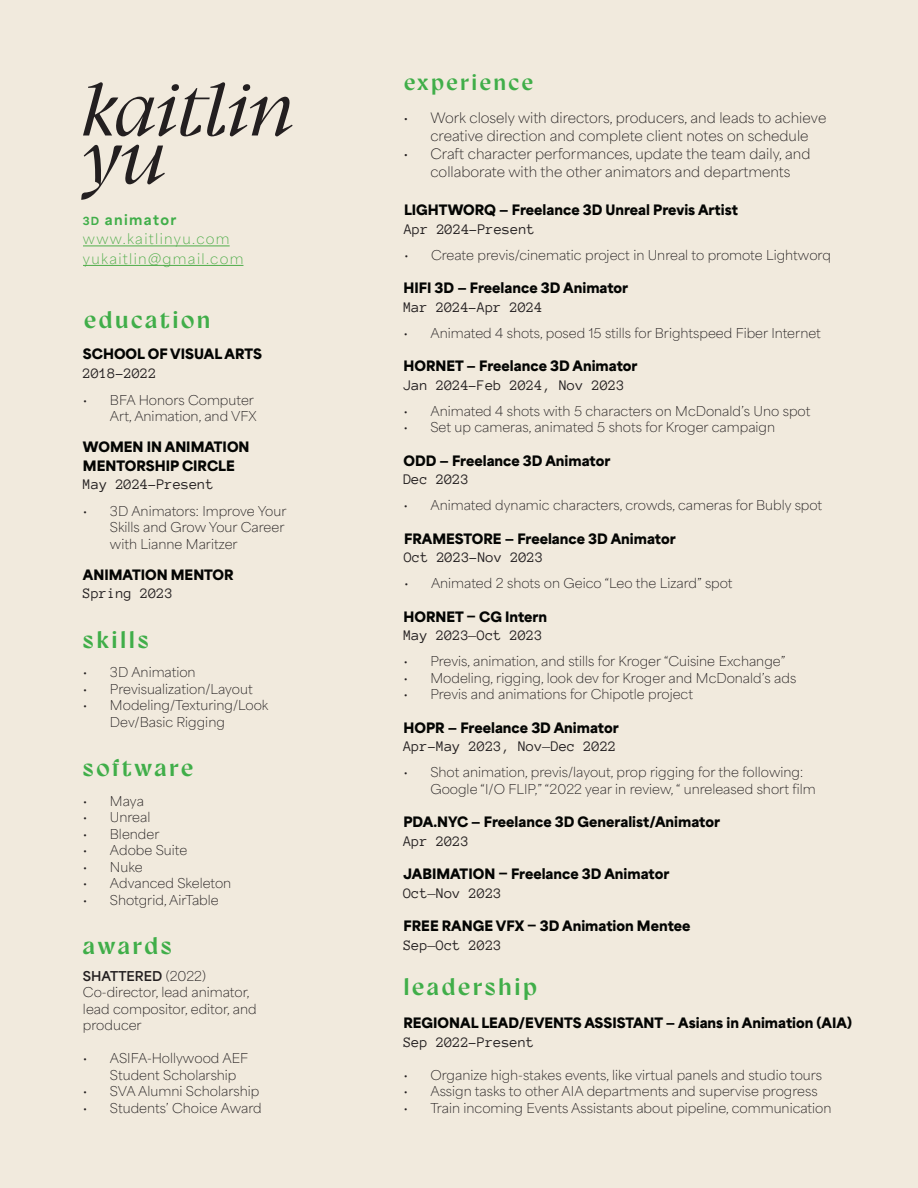
<style>
.page{position:relative;width:918px;height:1188px;background:#f1eadd}
.page>*{position:absolute;margin:0;border:0;box-sizing:border-box;transform-origin:0 0}
.t1{font:italic 300 75px "Gyst Variable";letter-spacing:-.005em;color:#231f20}
.Heading{font:300 24px "Gyst Variable Roman";letter-spacing:.105em;color:#40ae49}
.Heading-2{font:300 22.5px "Gyst Variable Roman";letter-spacing:.105em;color:#40ae49}
.Date{font:15px "Anonymous Pro";color:#231f20}
.Subheading{font:15px "Anonymous Pro";color:#231f20}
.Subheading-2{font:900 13.5px/18.8px "Area Normal";color:#040503}
.t2{font:100 13.5px/18px "Area Normal";color:#231f20}
.t3{font:100 13.5px "Area Normal";letter-spacing:.1em;color:#4ead49}
.t4{font:800 13.5px "Area Normal";letter-spacing:.1em;color:#40ae49}
.Body_Bullets{font:100 12.75px/16.5px "Area Normal";color:#231f20}
.Body_Bullets-2{font:700 12.75px "Area Normal";color:#231f20}
.s1{font-size:10.5px}
.s2{font-weight:100}
</style>
<div class="page">
<hr style="left:83px;top:246px;width:147px;height:1px;background:#4ead49">
<hr style="left:83px;top:265px;width:160px;height:1px;background:#4ead49">
<p class="t1" style="left:83px;top:68px;width:213px">kaitlin</p>
<p class="t1" style="left:83px;top:116px;width:86px">yu</p>
<p class="t4" style="left:83px;top:207px;width:95px"><span class="s1">3D</span> animator</p>
<p class="t3" style="left:83px;top:227px;width:148px">www.kaitlinyu.com</p>
<p class="t3" style="left:83px;top:247px;width:162px">yukaitlin@gmail.com</p>
<p class="Heading" style="left:84px;top:307px;width:128px">education</p>
<p class="Subheading-2" style="left:83px;top:343px;width:180px">SCHOOL OF VISUAL ARTS</p>
<p class="Date" style="left:83px;top:364px;width:75px">2018-2022</p>
<p class="Body_Bullets" style="left:83px;top:390px;width:175px;text-align:right">• BFA Honors Computer<br>Art, Animation, and VFX</p>
<p class="Subheading-2" style="left:83px;top:436px;width:168px">WOMEN IN ANIMATION<br>MENTORSHIP CIRCLE</p>
<p class="Date" style="left:83px;top:476px;width:133px">May 2024-Present</p>
<p class="Body_Bullets" style="left:110px;top:501px;width:178px;text-indent:-27px">• 3D Animators: Improve Your<br>Skills and Grow Your Career with Lianne Maritzer</p>
<p class="Subheading-2" style="left:83px;top:564px;width:152px">ANIMATION MENTOR</p>
<p class="Date" style="left:83px;top:585px;width:92px">Spring 2023</p>
<p class="Heading" style="left:83px;top:626px;width:67px">skills</p>
<p class="Body_Bullets" style="left:83px;top:663px;width:114px">• 3D Animation</p>
<p class="Body_Bullets" style="left:83px;top:679px;width:171px">• Previsualization/Layout</p>
<p class="Body_Bullets" style="left:110px;top:696px;width:160px;text-indent:-27px">• Modeling/Texturing/Look<br>Dev/Basic Rigging</p>
<p class="Heading" style="left:83px;top:755px;width:112px">software</p>
<p class="Body_Bullets" style="left:83px;top:791px;width:62px">• Maya</p>
<p class="Body_Bullets" style="left:83px;top:808px;width:69px">• Unreal</p>
<p class="Body_Bullets" style="left:83px;top:824px;width:78px">• Blender</p>
<p class="Body_Bullets" style="left:83px;top:841px;width:106px">• Adobe Suite</p>
<p class="Body_Bullets" style="left:83px;top:857px;width:61px">• Nuke</p>
<p class="Body_Bullets" style="left:83px;top:874px;width:150px">• Advanced Skeleton</p>
<p class="Body_Bullets" style="left:83px;top:890px;width:137px">• Shotgrid, AirTable</p>
<p class="Heading-2" style="left:404px;top:70px;width:131px">experience</p>
<p class="t2" style="left:430px;top:107px;width:397px;text-indent:-27px">• Work closely with directors, producers, and leads to achieve creative direction and complete client notes on schedule</p>
<p class="t2" style="left:403px;top:143px;width:408px;text-align:center">• Craft character performances, update the team daily, and collaborate with the other animators and departments</p>
<p class="Subheading-2" style="left:404px;top:199px;width:336px">LIGHTWORQ — Freelance 3D Unreal Previs Artist</p>
<p class="Subheading" style="left:404px;top:220px;width:133px">Apr 2024-Present</p>
<p class="Body_Bullets" style="left:404px;top:245px;width:428px">• Create previs/cinematic project in Unreal to promote Lightworq</p>
<p class="Subheading-2" style="left:403px;top:277px;width:226px">HIFI 3D — Freelance 3D Animator</p>
<p class="Date" style="left:403px;top:298px;width:141px">Mar 2024-Apr 2024</p>
<p class="Body_Bullets" style="left:403px;top:323px;width:419px">• Animated 4 shots, posed 15 stills for Brightspeed Fiber Internet</p>
<p class="Subheading-2" style="left:403px;top:355px;width:236px">HORNET — Freelance 3D Animator</p>
<p class="Date" style="left:403px;top:376px;width:223px">Jan 2024-Feb 2024, Nov 2023</p>
<p class="Body_Bullets" style="left:403px;top:401px;width:408px">• Animated 4 shots with 5 characters on McDonald’s Uno spot</p>
<p class="Body_Bullets" style="left:403px;top:418px;width:373px">• Set up cameras, animated 5 shots for Kroger campaign</p>
<p class="Subheading-2" style="left:403px;top:450px;width:209px">ODD — Freelance 3D Animator</p>
<p class="Date" style="left:403px;top:471px;width:67px">Dec 2023</p>
<p class="Body_Bullets" style="left:403px;top:496px;width:420px">• Animated dynamic characters, crowds, cameras for Bubly spot</p>
<p class="Subheading-2" style="left:404px;top:528px;width:273px">FRAMESTORE — Freelance 3D Animator</p>
<p class="Date" style="left:404px;top:549px;width:141px">Oct 2023-Nov 2023</p>
<p class="Body_Bullets" style="left:404px;top:574px;width:330px">• Animated 2 shots on Geico “Leo the Lizard” spot</p>
<p class="Subheading-2" style="left:403px;top:606px;width:145px">HORNET — CG Intern</p>
<p class="Date" style="left:403px;top:627px;width:141px">May 2023—Oct 2023</p>
<p class="Body_Bullets" style="left:403px;top:652px;width:383px">• Previs, animation, and stills for Kroger “Cuisine Exchange”</p>
<p class="Body_Bullets" style="left:403px;top:668px;width:394px">• Modeling, rigging, look dev for Kroger and McDonald’s ads</p>
<p class="Body_Bullets" style="left:403px;top:685px;width:291px">• Previs and animations for Chipotle project</p>
<p class="Subheading-2" style="left:403px;top:717px;width:217px">HOPR — Freelance 3D Animator</p>
<p class="Date" style="left:403px;top:738px;width:214px">Apr-May 2023, Nov—Dec 2022</p>
<p class="Body_Bullets" style="left:430px;top:763px;width:387px;text-indent:-27px">• Shot animation, previs/layout, prop rigging for the following:<br>Google “I/O FLIP,” “2022 year in review, “ unreleased short film</p>
<p class="Subheading-2" style="left:403px;top:811px;width:318px">PDA.NYC — Freelance 3D Generalist/Animator</p>
<p class="Subheading" style="left:403px;top:832px;width:67px">Apr 2023</p>
<p class="Subheading-2" style="left:403px;top:863px;width:267px">JABIMATION — Freelance 3D Animator</p>
<p class="Date" style="left:403px;top:884px;width:100px">Oct—Nov 2023</p>
<p class="Subheading-2" style="left:403px;top:916px;width:289px">FREE RANGE VFX — 3D Animation Mentee</p>
<p class="Heading" style="left:83px;top:933px;width:90px">awards</p>
<p class="Date" style="left:403px;top:937px;width:100px">Sep—Oct 2023</p>
<p class="Body_Bullets-2" style="left:83px;top:964px;width:125px">SHATTERED <span class="s2">(2022)</span></p>
<p class="Body_Bullets" style="left:83px;top:983px;width:175px">Co-director, lead animator, lead compositor, editor, and producer</p>
<p class="Body_Bullets" style="left:110px;top:1049px;width:140px;text-indent:-27px">• ASIFA-Hollywood AEF<br>Student Scholarship</p>
<p class="Body_Bullets" style="left:83px;top:1082px;width:178px">• SVA Alumni Scholarship</p>
<p class="Body_Bullets" style="left:83px;top:1098px;width:180px">• Students’ Choice Award</p>
<p class="Heading" style="left:403px;top:974px;width:135px">leadership</p>
<p class="Subheading-2" style="left:403px;top:1013px;width:450px">REGIONAL LEAD/EVENTS ASSISTANT — Asians in Animation (AIA)</p>
<p class="Date" style="left:403px;top:1034px;width:133px">Sep 2022-Present</p>
<p class="Body_Bullets" style="left:403px;top:1065px;width:420px">• Organize high-stakes events, like virtual panels and studio tours</p>
<p class="Body_Bullets" style="left:403px;top:1082px;width:416px">• Assign tasks to other AIA departments and supervise progress</p>
<p class="Body_Bullets" style="left:403px;top:1098px;width:430px">• Train incoming Events Assistants about pipeline, communication</p>
</div>
